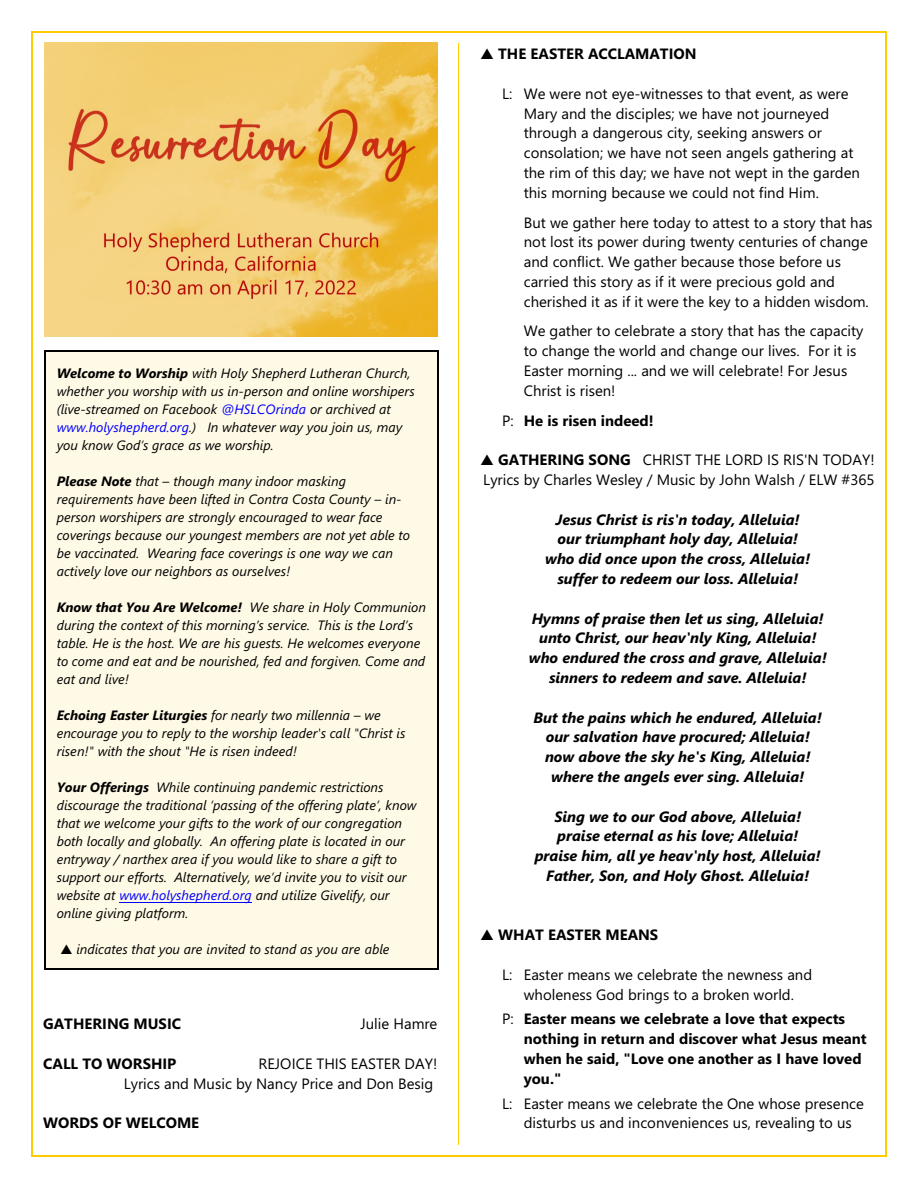
<style>
.page{position:relative;width:918px;height:1188px;background:#fff}
.page>*{position:absolute;margin:0;border:0;box-sizing:border-box;transform-origin:0 0}
.t1{font:15px/19.8px "Segoe UI";color:#000}
.t2{font:italic 700 15px/19.8px "Segoe UI";color:#000;text-align:center}
.t3{font:700 15px/19.8px "Segoe UI";color:#000}
.t4{font:italic 13.5px/18px "Segoe UI";color:#000}
.s1{font-weight:700}
.s2{color:#00f}
.s3{font-weight:400}
</style>
<div class="page">
<hr style="left:31px;top:31px;width:1px;height:1126px;background:#fc0">
<hr style="left:886px;top:31px;width:1px;height:1126px;background:#fc0">
<hr style="left:31px;top:31px;width:856px;height:1px;background:#fc0">
<hr style="left:31px;top:1156px;width:856px;height:1px;background:#fc0">
<img style="left:44px;top:43px;width:394px;height:293px">
<div style="left:44px;top:350px;width:395px;height:620px;background:#fffae6"></div>
<hr style="left:120px;top:902px;width:132px;height:1px;background:#00f">
<hr style="left:44px;top:350px;width:2px;height:620px;background:#000">
<hr style="left:437px;top:350px;width:2px;height:620px;background:#000">
<hr style="left:44px;top:350px;width:394px;height:2px;background:#000">
<hr style="left:44px;top:969px;width:394px;height:1px;background:#000">
<hr style="left:458px;top:43px;width:1px;height:1102px;background:#fc0">
<p class="t4" style="left:57px;top:365px;width:359px"><span class="s1">Welcome to Worship</span> with Holy Shepherd Lutheran Church, whether you worship with us in-person and online worshipers (live-streamed on Facebook <span class="s2">@HSLCOrinda</span> or archived at <span class="s2">www.holyshepherd.org</span>.) In whatever way you join us, may you know God’s grace as we worship.</p>
<p class="t4" style="left:57px;top:473px;width:355px"><span class="s1">Please Note</span> that – though many indoor masking requirements have been lifted in Contra Costa County – in&shy;person worshipers are strongly encouraged to wear face coverings because our youngest members are not yet able to be vaccinated. Wearing face coverings is one way we can actively love our neighbors as ourselves!</p>
<p class="t4" style="left:57px;top:599px;width:371px"><span class="s1">Know that You Are Welcome!</span> We share in Holy Communion during the context of this morning’s service. This is the Lord’s table. He is the host. We are his guests. He welcomes everyone to come and eat and be nourished, fed and forgiven. Come and eat and live!</p>
<p class="t4" style="left:57px;top:707px;width:350px"><span class="s1">Echoing Easter Liturgies</span> for nearly two millennia – we encourage you to reply to the worship leader's call "Christ is risen!" with the shout "He is risen indeed!</p>
<p class="t4" style="left:57px;top:779px;width:361px"><span class="s1">Your Offerings</span> While continuing pandemic restrictions discourage the traditional ‘passing of the offering plate’, know that we welcome your gifts to the work of our congregation both locally and globally. An offering plate is located in our entryway / narthex area if you would like to share a gift to support our efforts. Alternatively, we’d invite you to visit our website at <span class="s2">www.holyshepherd.org</span> and utilize Givelify, our online giving platform.</p>
<p class="t4" style="left:76px;top:941px;width:315px">indicates that you are invited to stand as you are able</p>
<p class="t3" style="left:43px;top:1016px;width:139px">GATHERING MUSIC</p>
<p class="t1" style="left:361px;top:1016px;width:78px">Julie Hamre</p>
<p class="t3" style="left:43px;top:1055px;width:135px">CALL TO WORSHIP</p>
<p class="t1" style="left:124px;top:1055px;width:315px;text-align:right">REJOICE THIS EASTER DAY!<br>Lyrics and Music by Nancy Price and Don Besig</p>
<p class="t3" style="left:43px;top:1115px;width:157px">WORDS OF WELCOME</p>
<p class="t3" style="left:498px;top:45px;width:200px">THE EASTER ACCLAMATION</p>
<p class="t1" style="left:524px;top:85px;width:338px;text-indent:-22px">L: We were not eye-witnesses to that event, as were Mary and the disciples; we have not journeyed through a dangerous city, seeking answers or consolation; we have not seen angels gathering at the rim of this day; we have not wept in the garden this morning because we could not find Him.</p>
<p class="t1" style="left:524px;top:214px;width:350px">But we gather here today to attest to a story that has not lost its power during twenty centuries of change and conflict. We gather because those before us carried this story as if it were precious gold and cherished it as if it were the key to a hidden wisdom.</p>
<p class="t1" style="left:524px;top:323px;width:341px">We gather to celebrate a story that has the capacity to change the world and change our lives. For it is Easter morning ... and we will celebrate! For Jesus Christ is risen!</p>
<p class="t3" style="left:502px;top:412px;width:153px"><span class="s3">P:</span> He is risen indeed!</p>
<p class="t1" style="left:483px;top:451px;width:393px;text-align:right"><span class="s1">GATHERING SONG</span> CHRIST THE LORD IS RIS'N TODAY!<br>Lyrics by Charles Wesley / Music by John Walsh / ELW #365</p>
<p class="t2" style="left:545px;top:511px;width:267px">Jesus Christ is ris'n today, Alleluia! our triumphant holy day, Alleluia! who did once upon the cross, Alleluia! suffer to redeem our loss. Alleluia!</p>
<p class="t2" style="left:529px;top:610px;width:300px">Hymns of praise then let us sing, Alleluia! unto Christ, our heav'nly King, Alleluia! who endured the cross and grave, Alleluia! sinners to redeem and save. Alleluia!</p>
<p class="t2" style="left:534px;top:709px;width:290px">But the pains which he endured, Alleluia! our salvation have procured; Alleluia! now above the sky he's King, Alleluia! where the angels ever sing. Alleluia!</p>
<p class="t2" style="left:535px;top:808px;width:287px">Sing we to our God above, Alleluia! praise eternal as his love; Alleluia! praise him, all ye heav'nly host, Alleluia!<br>Father, Son, and Holy Ghost. Alleluia!</p>
<p class="t3" style="left:498px;top:927px;width:162px">WHAT EASTER MEANS</p>
<p class="t1" style="left:502px;top:966px;width:312px;text-align:center">L: Easter means we celebrate the newness and wholeness God brings to a broken world.</p>
<p class="t3" style="left:524px;top:1011px;width:344px;text-indent:-22px"><span class="s3">P:</span> Easter means we celebrate a love that expects nothing in return and discover what Jesus meant when he said, "Love one another as I have loved you."</p>
<p class="t1" style="left:524px;top:1095px;width:342px;text-indent:-22px">L: Easter means we celebrate the One whose presence disturbs us and inconveniences us, revealing to us</p>
</div>
